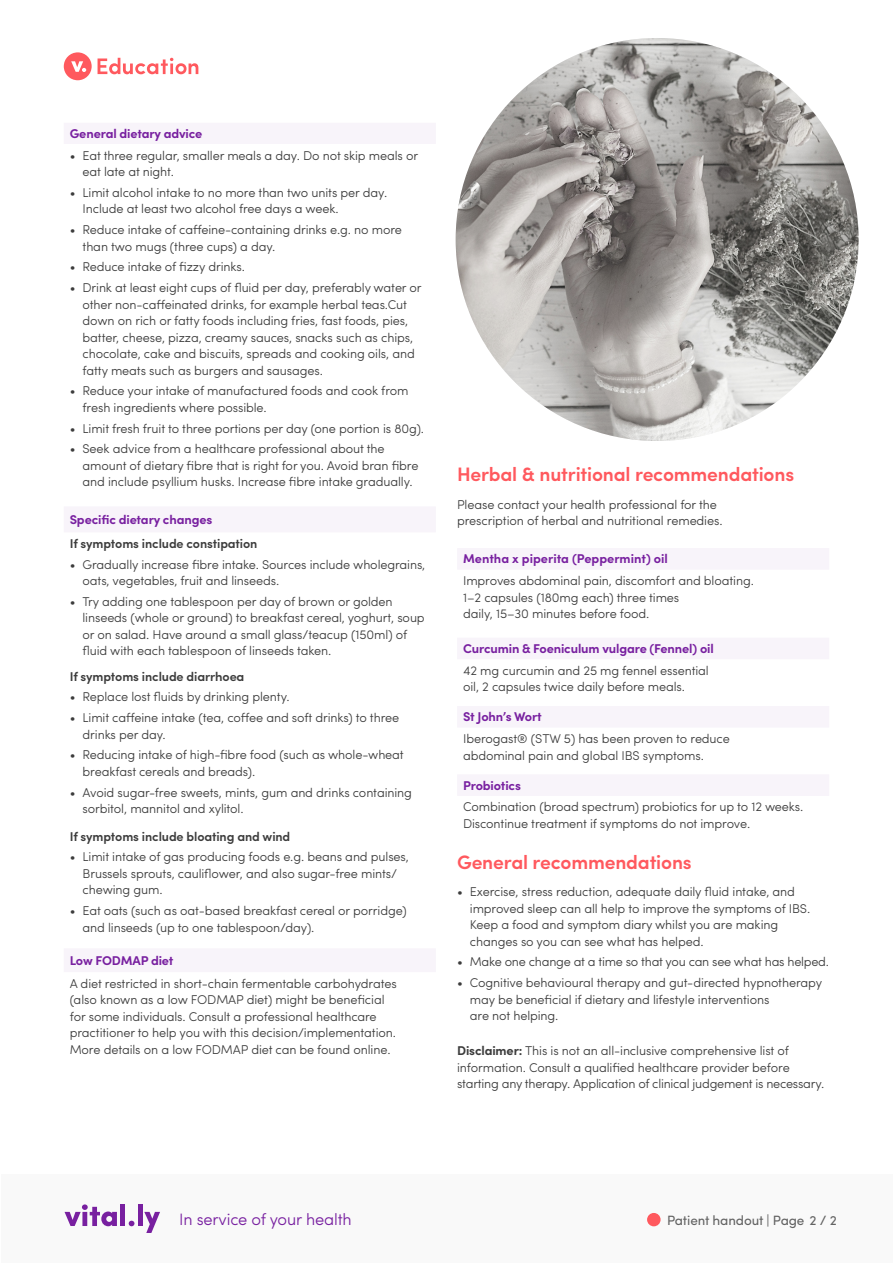
<style>
.page{position:relative;width:893px;height:1263px;background:#fff}
.page>*{position:absolute;margin:0;border:0;box-sizing:border-box;transform-origin:0 0}
.Subhead{font:600 19.5px "Sofia Pro";letter-spacing:-.01em;color:#ff595e}
.t1{font:300 16.5px "Sofia Pro";letter-spacing:-.01em;color:#7820a0}
.t2{font:13.5px "Sofia Pro";letter-spacing:-.01em;color:#636363}
.Body_copy{font:300 12.75px/16.5px "Sofia Pro";letter-spacing:-.01em;color:#3c3c3c}
.Body_copy-2{font:700 12.75px "Sofia Pro";letter-spacing:-.01em;color:#7820a0}
.Body_copy-3{font:600 12.75px "Sofia Pro";letter-spacing:-.01em;color:#3c3c3c}
.Bold_Grey{font:700 12.75px "Sofia Pro";color:#7820a0}
.s1{font-weight:700}
</style>
<div class="page">
<div style="left:1px;top:1174px;width:892px;height:89px;background:#f9f9f9"></div>
<svg style="left:65px;top:1204px;width:52px;height:22px"></svg>
<hr style="left:121px;top:1204px;width:4px;height:22px;background:#7820a0">
<svg style="left:129px;top:1221px;width:5px;height:5px"></svg>
<div style="left:138px;top:1204px;width:5px;height:22px;background:#7820a0"></div>
<svg style="left:144px;top:1212px;width:16px;height:21px"></svg>
<svg style="left:64px;top:52px;width:28px;height:28px"></svg>
<svg style="left:98px;top:58px;width:100px;height:16px"></svg>
<div style="left:647px;top:1213px;width:14px;height:13px;background:#ff595e;border-radius:50%"></div>
<svg style="left:64px;top:123px;width:371px;height:849px"></svg>
<svg style="left:458px;top:548px;width:371px;height:248px"></svg>
<img style="left:456px;top:38px;width:403px;height:403px;border-radius:201px">
<p class="Body_copy-2" style="left:70px;top:124px;width:134px">General dietary advice</p>
<p class="Body_copy" style="left:83px;top:146px;width:337px;text-indent:-13px">• Eat three regular, smaller meals a day. Do not skip meals or eat late at night.</p>
<p class="Body_copy" style="left:83px;top:183px;width:306px;text-indent:-13px">• Limit alcohol intake to no more than two units per day.<br>Include at least two alcohol free days a week.</p>
<p class="Body_copy" style="left:83px;top:221px;width:321px;text-indent:-13px">• Reduce intake of caffeine-containing drinks e.g. no more than two mugs (three cups) a day.</p>
<p class="Body_copy" style="left:70px;top:258px;width:177px">• Reduce intake of fizzy drinks.</p>
<p class="Body_copy" style="left:83px;top:279px;width:341px;text-indent:-13px">• Drink at least eight cups of fluid per day, preferably water or other non-caffeinated drinks, for example herbal teas.Cut down on rich or fatty foods including fries, fast foods, pies, batter, cheese, pizza, creamy sauces, snacks such as chips, chocolate, cake and biscuits, spreads and cooking oils, and fatty meats such as burgers and sausages.</p>
<p class="Body_copy" style="left:83px;top:382px;width:328px;text-indent:-13px">• Reduce your intake of manufactured foods and cook from fresh ingredients where possible.</p>
<p class="Body_copy" style="left:70px;top:419px;width:356px">• Limit fresh fruit to three portions per day (one portion is 80g).</p>
<p class="Body_copy" style="left:83px;top:440px;width:338px;text-indent:-13px">• Seek advice from a healthcare professional about the amount of dietary fibre that is right for you. Avoid bran fibre and include psyllium husks. Increase fibre intake gradually.</p>
<p class="Body_copy-2" style="left:70px;top:510px;width:144px">Specific dietary changes</p>
<p class="Body_copy-3" style="left:70px;top:534px;width:189px">If symptoms include constipation</p>
<p class="Body_copy" style="left:83px;top:555px;width:344px;text-indent:-13px">• Gradually increase fibre intake. Sources include wholegrains, oats, vegetables, fruit and linseeds.</p>
<p class="Body_copy" style="left:83px;top:592px;width:344px;text-indent:-13px">• Try adding one tablespoon per day of brown or golden linseeds (whole or ground) to breakfast cereal, yoghurt, soup or on salad. Have around a small glass/teacup (150ml) of fluid with each tablespoon of linseeds taken.</p>
<p class="Body_copy-3" style="left:70px;top:666px;width:176px">If symptoms include diarrhoea</p>
<p class="Body_copy" style="left:70px;top:688px;width:221px">• Replace lost fluids by drinking plenty.</p>
<p class="Body_copy" style="left:83px;top:708px;width:318px;text-indent:-13px">• Limit caffeine intake (tea, coffee and soft drinks) to three drinks per day.</p>
<p class="Body_copy" style="left:83px;top:746px;width:323px;text-indent:-13px">• Reducing intake of high-fibre food (such as whole-wheat breakfast cereals and breads).</p>
<p class="Body_copy" style="left:83px;top:783px;width:331px;text-indent:-13px">• Avoid sugar-free sweets, mints, gum and drinks containing sorbitol, mannitol and xylitol.</p>
<p class="Body_copy-3" style="left:70px;top:826px;width:222px">If symptoms include bloating and wind</p>
<p class="Body_copy" style="left:83px;top:848px;width:328px;text-indent:-13px">• Limit intake of gas producing foods e.g. beans and pulses,<br>Brussels sprouts, cauliflower, and also sugar-free mints/ chewing gum.</p>
<p class="Body_copy" style="left:83px;top:901px;width:326px;text-indent:-13px">• Eat oats (such as oat-based breakfast cereal or porridge) and linseeds (up to one tablespoon/day).</p>
<p class="Body_copy-2" style="left:70px;top:950px;width:105px">Low FODMAP diet</p>
<p class="Body_copy" style="left:70px;top:974px;width:329px">A diet restricted in short-chain fermentable carbohydrates (also known as a low FODMAP diet) might be beneficial for some individuals. Consult a professional healthcare practitioner to help you with this decision/implementation.<br>More details on a low FODMAP diet can be found online.</p>
<p class="Subhead" style="left:457px;top:460px;width:339px">Herbal &amp; nutritional recommendations</p>
<p class="Body_copy" style="left:457px;top:495px;width:267px">Please contact your health professional for the prescription of herbal and nutritional remedies.</p>
<p class="Bold_Grey" style="left:463px;top:549px;width:206px">Mentha x piperita (Peppermint) oil</p>
<p class="Body_copy" style="left:463px;top:572px;width:292px">Improves abdominal pain, discomfort and bloating.</p>
<p class="Body_copy" style="left:463px;top:588px;width:218px">1–2 capsules (180mg each) three times daily, 15–30 minutes before food.</p>
<p class="Body_copy-2" style="left:463px;top:638px;width:252px">Curcumin &amp; Foeniculum vulgare (Fennel) oil</p>
<p class="Body_copy" style="left:463px;top:661px;width:247px">42 mg curcumin and 25 mg fennel essential oil, 2 capsules twice daily before meals.</p>
<p class="Body_copy-2" style="left:463px;top:707px;width:80px">St John’s Wort</p>
<p class="Body_copy" style="left:463px;top:730px;width:268px">Iberogast® (STW 5) has been proven to reduce abdominal pain and global IBS symptoms.</p>
<p class="Body_copy-2" style="left:463px;top:775px;width:59px">Probiotics</p>
<p class="Body_copy" style="left:463px;top:798px;width:342px">Combination (broad spectrum) probiotics for up to 12 weeks.<br>Discontinue treatment if symptoms do not improve.</p>
<p class="Subhead" style="left:457px;top:847px;width:236px">General recommendations</p>
<p class="Body_copy" style="left:470px;top:883px;width:342px;text-indent:-13px">• Exercise, stress reduction, adequate daily fluid intake, and improved sleep can all help to improve the symptoms of IBS.<br>Keep a food and symptom diary whilst you are making changes so you can see what has helped.</p>
<p class="Body_copy" style="left:457px;top:953px;width:373px">• Make one change at a time so that you can see what has helped.</p>
<p class="Body_copy" style="left:470px;top:974px;width:354px;text-indent:-13px">• Cognitive behavioural therapy and gut-directed hypnotherapy may be beneficial if dietary and lifestyle interventions<br>are not helping.</p>
<p class="Body_copy" style="left:457px;top:1042px;width:369px"><span class="s1">Disclaimer:</span> This is not an all-inclusive comprehensive list of information. Consult a qualified healthcare provider before starting any therapy. Application of clinical judgement is necessary.</p>
<p class="t1" style="left:179px;top:1207px;width:174px">In service of your health</p>
<p class="t2" style="left:667px;top:1210px;width:171px">Patient handout | Page 2 / 2</p>
</div>
